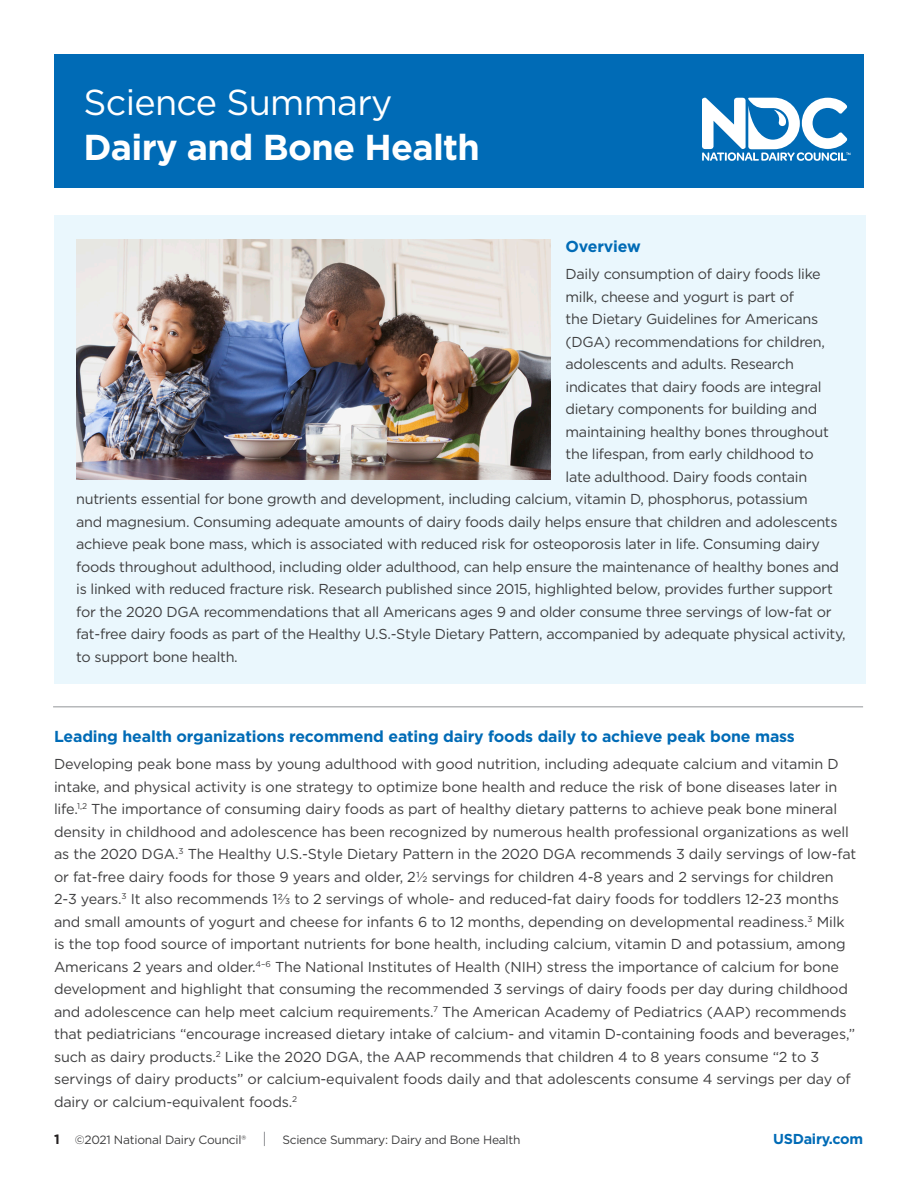
<style>
.page{position:relative;width:918px;height:1188px;background:#fff}
.page>*{position:absolute;margin:0;border:0;box-sizing:border-box;transform-origin:0 0}
.t1{font:700 36px "Gotham";letter-spacing:-.02em;color:#fff}
.t2{font:36px "Gotham";letter-spacing:-.02em;color:#fff}
.Blue_heading_smaller{font:700 15.9px "Gotham";letter-spacing:-.01em;color:#006bb6}
.Gotham_Text{font:14.4px/22.5px "Gotham";letter-spacing:-.01em;color:#3e3e3f}
.t3{font:700 14.4px "Gotham";letter-spacing:-.02em;color:#006bb6}
.t4{font:12px "Gotham";letter-spacing:-.02em;color:#3e3e3f}
.s1{font-weight:700;font-size:13.5px;color:#231f20}
</style>
<div class="page">
<div style="left:54px;top:54px;width:810px;height:133px;background:#006bb6"></div>
<svg style="left:702px;top:98px;width:149px;height:63px"></svg>
<svg style="left:264px;top:1132px;width:1px;height:14px"></svg>
<div style="left:54px;top:216px;width:811px;height:468px;background:#eaf7fd"></div>
<img style="left:76px;top:239px;width:475px;height:240px">
<hr style="left:53px;top:706px;width:810px;height:1px;background:#939598">
<h1 class="t2" style="left:84px;top:79px;width:310px">Science Summary</h1>
<h1 class="t1" style="left:84px;top:124px;width:398px">Dairy and Bone Health</h1>
<p class="Blue_heading_smaller" style="left:566px;top:236px;width:77px">Overview</p>
<p class="Gotham_Text" style="left:566px;top:262px;width:257px">Daily consumption of dairy foods like</p>
<p class="Gotham_Text" style="left:566px;top:285px;width:230px">milk, cheese and yogurt is part of</p>
<p class="Gotham_Text" style="left:566px;top:307px;width:254px">the Dietary Guidelines for Americans</p>
<p class="Gotham_Text" style="left:566px;top:330px;width:261px">(DGA) recommendations for children,</p>
<p class="Gotham_Text" style="left:566px;top:352px;width:230px">adolescents and adults. Research</p>
<p class="Gotham_Text" style="left:566px;top:375px;width:258px">indicates that dairy foods are integral</p>
<p class="Gotham_Text" style="left:566px;top:397px;width:253px">dietary components for building and</p>
<p class="Gotham_Text" style="left:566px;top:420px;width:265px">maintaining healthy bones throughout</p>
<p class="Gotham_Text" style="left:566px;top:442px;width:250px">the lifespan, from early childhood to</p>
<p class="Gotham_Text" style="left:566px;top:465px;width:243px">late adulthood. Dairy foods contain</p>
<p class="Gotham_Text" style="left:76px;top:487px;width:733px">nutrients essential for bone growth and development, including calcium, vitamin D, phosphorus, potassium</p>
<p class="Gotham_Text" style="left:76px;top:510px;width:763px">and magnesium. Consuming adequate amounts of dairy foods daily helps ensure that children and adolescents</p>
<p class="Gotham_Text" style="left:76px;top:532px;width:745px">achieve peak bone mass, which is associated with reduced risk for osteoporosis later in life. Consuming dairy</p>
<p class="Gotham_Text" style="left:76px;top:555px;width:765px">foods throughout adulthood, including older adulthood, can help ensure the maintenance of healthy bones and</p>
<p class="Gotham_Text" style="left:76px;top:577px;width:758px">is linked with reduced fracture risk. Research published since 2015, highlighted below, provides further support</p>
<p class="Gotham_Text" style="left:76px;top:600px;width:757px">for the 2020 DGA recommendations that all Americans ages 9 and older consume three servings of low-fat or</p>
<p class="Gotham_Text" style="left:76px;top:622px;width:771px">fat-free dairy foods as part of the Healthy U.S.-Style Dietary Pattern, accompanied by adequate physical activity,</p>
<p class="Gotham_Text" style="left:76px;top:645px;width:163px">to support bone health.</p>
<p class="Blue_heading_smaller" style="left:54px;top:726px;width:742px">Leading health organizations recommend eating dairy foods daily to achieve peak bone mass</p>
<p class="Gotham_Text" style="left:54px;top:753px;width:804px">Developing peak bone mass by young adulthood with good nutrition, including adequate calcium and vitamin D intake, and physical activity is one strategy to optimize bone health and reduce the risk of bone diseases later in life.<sup>1,2</sup> The importance of consuming dairy foods as part of healthy dietary patterns to achieve peak bone mineral density in childhood and adolescence has been recognized by numerous health professional organizations as well as the 2020 DGA.<sup>3</sup> The Healthy U.S.-Style Dietary Pattern in the 2020 DGA recommends 3 daily servings of low-fat or fat-free dairy foods for those 9 years and older, 2½ servings for children 4-8 years and 2 servings for children 2-3 years.<sup>3</sup> It also recommends 1⅔ to 2 servings of whole- and reduced-fat dairy foods for toddlers 12-23 months and small amounts of yogurt and cheese for infants 6 to 12 months, depending on developmental readiness.<sup>3</sup> Milk is the top food source of important nutrients for bone health, including calcium, vitamin D and potassium, among Americans 2 years and older.<sup>4–6</sup> The National Institutes of Health (NIH) stress the importance of calcium for bone development and highlight that consuming the recommended 3 servings of dairy foods per day during childhood and adolescence can help meet calcium requirements.<sup>7</sup> The American Academy of Pediatrics (AAP) recommends that pediatricians “encourage increased dietary intake of calcium- and vitamin D-containing foods and beverages,” such as dairy products.<sup>2</sup> Like the 2020 DGA, the AAP recommends that children 4 to 8 years consume “2 to 3 servings of dairy products” or calcium-equivalent foods daily and that adolescents consume 4 servings per day of dairy or calcium-equivalent foods.<sup>2</sup></p>
<p class="t4" style="left:54px;top:1132px;width:194px"><span class="s1">1</span> ©2021 National Dairy Council®</p>
<p class="t4" style="left:282px;top:1132px;width:240px">Science Summary: Dairy and Bone Health</p>
<p class="t3" style="left:773px;top:1129px;width:91px">USDairy.com</p>
</div>
